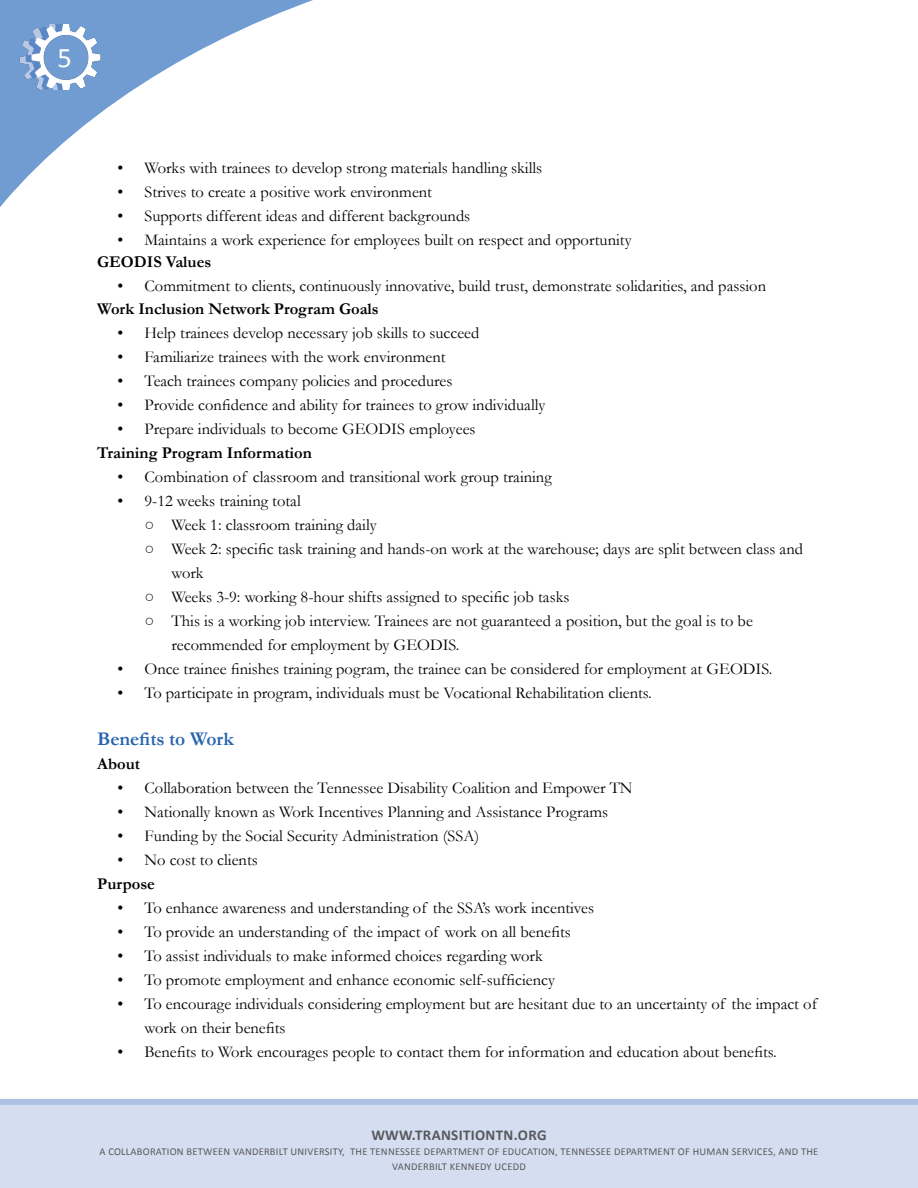
<style>
.page{position:relative;width:918px;height:1188px;background:#fff}
.page>*{position:absolute;margin:0;border:0;box-sizing:border-box;transform-origin:0 0}
.t1{font:28.5px "Calibri";color:#fff}
.Subheader{font:700 19.5px "Garamond";letter-spacing:-.005em;color:#2864b0}
.t2{font:16.5px/24px "Garamond";color:#000}
.Sub-subheader{font:700 16.5px "Garamond";color:#000}
.t3{font:700 15px "Calibri";letter-spacing:.02em;color:#58595b}
.t4{font:10.5px/15px "Calibri";letter-spacing:.02em;color:#58595b;text-align:center}
</style>
<div class="page">
<div style="left:0;top:1099px;width:918px;height:89px;background:#d5def1"></div>
<svg style="left:0;top:0;width:313px;height:207px"></svg>
<img style="left:17px;top:25px;width:87px;height:65px">
<h1 class="t1" style="left:57px;top:40px;width:16px">5</h1>
<p class="t2" style="left:117px;top:155px;width:426px">• Works with trainees to develop strong materials handling skills</p>
<p class="t2" style="left:117px;top:179px;width:316px">• Strives to create a positive work environment</p>
<p class="t2" style="left:117px;top:203px;width:354px">• Supports different ideas and different backgrounds</p>
<p class="t2" style="left:117px;top:227px;width:516px">• Maintains a work experience for employees built on respect and opportunity</p>
<p class="Sub-subheader" style="left:97px;top:251px;width:116px">GEODIS Values</p>
<p class="t2" style="left:117px;top:274px;width:650px">• Commitment to clients, continuously innovative, build trust, demonstrate solidarities, and passion</p>
<p class="Sub-subheader" style="left:97px;top:297px;width:283px">Work Inclusion Network Program Goals</p>
<p class="t2" style="left:117px;top:320px;width:363px">• Help trainees develop necessary job skills to succeed</p>
<p class="t2" style="left:117px;top:344px;width:330px">• Familiarize trainees with the work environment</p>
<p class="t2" style="left:117px;top:368px;width:337px">• Teach trainees company policies and procedures</p>
<p class="t2" style="left:117px;top:392px;width:430px">• Provide confidence and ability for trainees to grow individually</p>
<p class="t2" style="left:117px;top:416px;width:360px">• Prepare individuals to become GEODIS employees</p>
<p class="Sub-subheader" style="left:97px;top:441px;width:216px">Training Program Information</p>
<p class="t2" style="left:117px;top:464px;width:436px">• Combination of classroom and transitional work group training</p>
<p class="t2" style="left:117px;top:488px;width:185px">• 9-12 weeks training total</p>
<p class="t2" style="left:144px;top:512px;width:234px">○ Week 1: classroom training daily</p>
<p class="t2" style="left:171px;top:536px;width:633px;text-indent:-27px">○ Week 2: specific task training and hands-on work at the warehouse; days are split between class and work</p>
<p class="t2" style="left:144px;top:584px;width:427px">○ Weeks 3-9: working 8-hour shifts assigned to specific job tasks</p>
<p class="t2" style="left:171px;top:608px;width:583px;text-indent:-27px">○ This is a working job interview. Trainees are not guaranteed a position, but the goal is to be recommended for employment by GEODIS.</p>
<p class="t2" style="left:117px;top:656px;width:656px">• Once trainee finishes training pogram, the trainee can be considered for employment at GEODIS.</p>
<p class="t2" style="left:117px;top:680px;width:536px">• To participate in program, individuals must be Vocational Rehabilitation clients.</p>
<p class="Subheader" style="left:97px;top:726px;width:138px">Benefits to Work</p>
<p class="Sub-subheader" style="left:97px;top:753px;width:44px">About</p>
<p class="t2" style="left:117px;top:776px;width:517px">• Collaboration between the Tennessee Disability Coalition and Empower TN</p>
<p class="t2" style="left:117px;top:800px;width:492px">• Nationally known as Work Incentives Planning and Assistance Programs</p>
<p class="t2" style="left:117px;top:824px;width:363px">• Funding by the Social Security Administration (SSA)</p>
<p class="t2" style="left:117px;top:848px;width:142px">• No cost to clients</p>
<p class="Sub-subheader" style="left:97px;top:873px;width:59px">Purpose</p>
<p class="t2" style="left:117px;top:896px;width:478px">• To enhance awareness and understanding of the SSA’s work incentives</p>
<p class="t2" style="left:117px;top:920px;width:455px">• To provide an understanding of the impact of work on all benefits</p>
<p class="t2" style="left:117px;top:944px;width:427px">• To assist individuals to make informed choices regarding work</p>
<p class="t2" style="left:117px;top:968px;width:439px">• To promote employment and enhance economic self-sufficiency</p>
<p class="t2" style="left:144px;top:992px;width:674px;text-indent:-27px">• To encourage individuals considering employment but are hesitant due to an uncertainty of the impact of work on their benefits</p>
<p class="t2" style="left:117px;top:1040px;width:661px">• Benefits to Work encourages people to contact them for information and education about benefits.</p>
<p class="t3" style="left:371px;top:1126px;width:177px">WWW.TRANSITIONTN.ORG</p>
<p class="t4" style="left:99px;top:1144px;width:720px">A COLLABORATION BETWEEN VANDERBILT UNIVERSITY, THE TENNESSEE DEPARTMENT OF EDUCATION, TENNESSEE DEPARTMENT OF HUMAN SERVICES, AND THE<br>VANDERBILT KENNEDY UCEDD</p>
</div>
